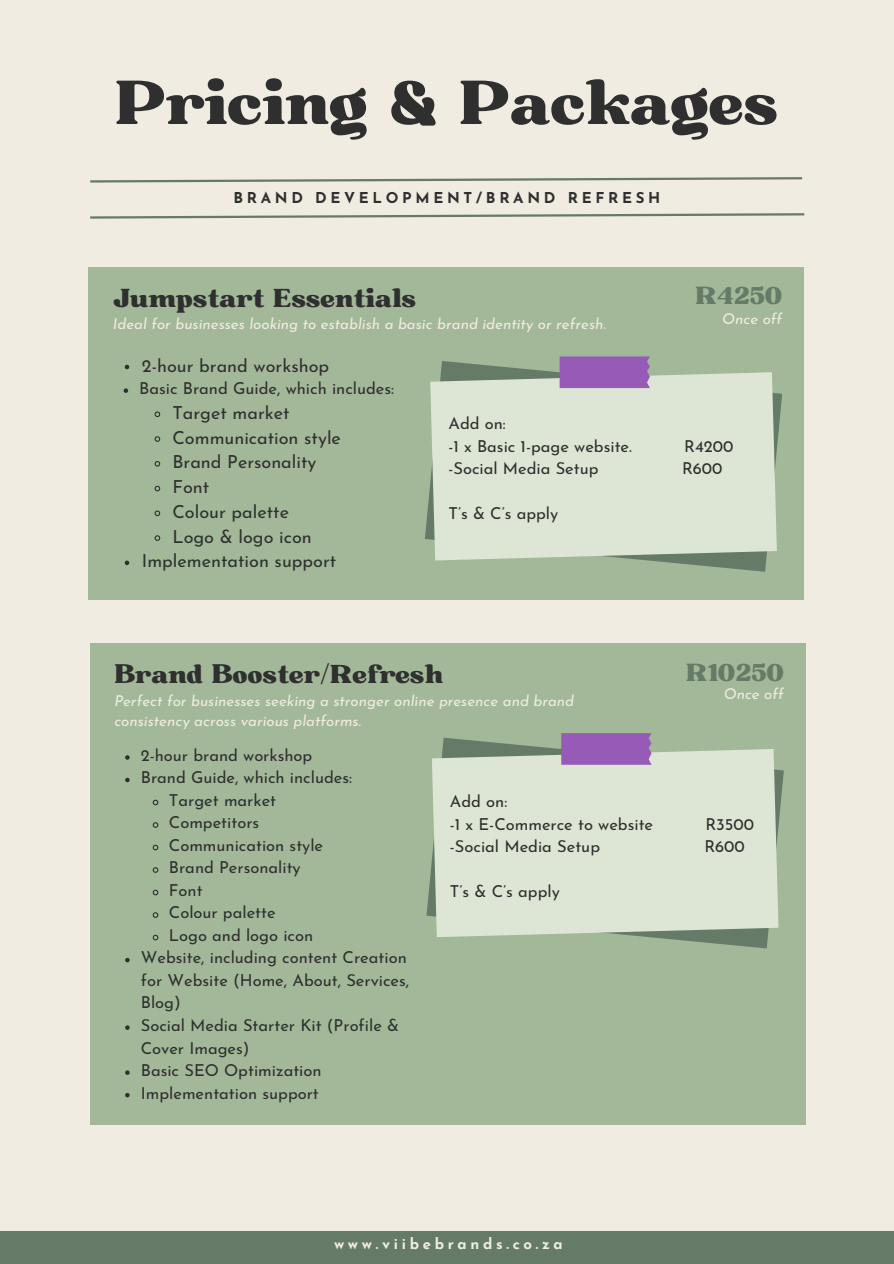
<style>
.page{position:relative;width:894px;height:1264px;background:#fff}
.page>*{position:absolute;margin:0;border:0;box-sizing:border-box;transform-origin:0 0}
.t1{font:60px "Bugaki";color:#2f2f2f}
.t2{font:25.05px "Bugaki";color:#2f2f2f}
.t3{font:24px "Bugaki";color:#667b67}
.t4{font:18px "Josefin Sans";color:#2f2f2f}
.t5{font:16.5px/22.5px "Josefin Sans";color:#2f2f2f}
.t6{font:italic 15px/20.2px "Josefin Sans";color:#f0ece1}
.t7{font:700 15px "Josefin Sans";letter-spacing:.245em;color:#2f2f2f}
.t8{font:700 15px "Josefin Sans";letter-spacing:.245em;color:#f0ece1}
</style>
<div class="page">
<div style="left:0;top:0;width:893px;height:1263px;background:#f0ece1"></div>
<div style="left:0;top:1230px;width:893px;height:33px;background:#667b67"></div>
<svg style="left:90px;top:177px;width:713px;height:6px"></svg>
<svg style="left:90px;top:213px;width:715px;height:6px"></svg>
<div style="left:88px;top:267px;width:715px;height:332px;background:#a3b899"></div>
<svg style="left:425px;top:361px;width:356px;height:210px"></svg>
<div style="left:430px;top:372px;width:346px;height:188px;background:#dde6d4"></div>
<div style="left:559px;top:356px;width:90px;height:32px;background:#965ab7"></div>
<svg style="left:125px;top:365px;width:4px;height:4px"></svg>
<svg style="left:124px;top:388px;width:4px;height:5px"></svg>
<svg style="left:154px;top:411px;width:7px;height:7px"></svg>
<svg style="left:154px;top:436px;width:7px;height:6px"></svg>
<svg style="left:154px;top:461px;width:7px;height:6px"></svg>
<svg style="left:154px;top:485px;width:7px;height:7px"></svg>
<svg style="left:154px;top:510px;width:7px;height:7px"></svg>
<svg style="left:154px;top:535px;width:7px;height:6px"></svg>
<svg style="left:125px;top:560px;width:4px;height:5px"></svg>
<div style="left:90px;top:643px;width:714px;height:482px;background:#a3b899"></div>
<svg style="left:426px;top:737px;width:357px;height:211px"></svg>
<div style="left:432px;top:749px;width:346px;height:188px;background:#dde6d4"></div>
<div style="left:561px;top:733px;width:90px;height:31px;background:#965ab7"></div>
<svg style="left:125px;top:755px;width:5px;height:4px"></svg>
<svg style="left:125px;top:777px;width:5px;height:5px"></svg>
<svg style="left:152px;top:799px;width:7px;height:7px"></svg>
<svg style="left:152px;top:822px;width:7px;height:6px"></svg>
<svg style="left:152px;top:844px;width:7px;height:7px"></svg>
<svg style="left:152px;top:867px;width:7px;height:6px"></svg>
<svg style="left:152px;top:889px;width:7px;height:7px"></svg>
<svg style="left:152px;top:912px;width:7px;height:6px"></svg>
<svg style="left:152px;top:934px;width:7px;height:7px"></svg>
<svg style="left:125px;top:957px;width:5px;height:5px"></svg>
<svg style="left:125px;top:1025px;width:5px;height:4px"></svg>
<svg style="left:125px;top:1070px;width:5px;height:4px"></svg>
<svg style="left:125px;top:1092px;width:5px;height:5px"></svg>
<p class="t1" style="left:115px;top:65px;width:664px">Pricing &amp; Packages</p>
<p class="t7" style="left:233px;top:191px;width:428px">BRAND DEVELOPMENT/BRAND REFRESH</p>
<p class="t2" style="left:113px;top:282px;width:305px">Jumpstart Essentials</p>
<p class="t3" style="left:695px;top:281px;width:88px">R4250</p>
<p class="t6" style="left:113px;top:315px;width:494px">Ideal for businesses looking to establish a basic brand identity or refresh.</p>
<p class="t6" style="left:722px;top:310px;width:62px">Once off</p>
<h1 class="t4" style="left:142px;top:358px;width:189px">2-hour brand workshop</h1>
<h5 class="t5" style="left:139px;top:378px;width:256px">Basic Brand Guide, which includes:</h5>
<h3 class="t4" style="left:172px;top:405px;width:119px">Target market</h3>
<h2 class="t4" style="left:172px;top:430px;width:170px">Communication style</h2>
<p class="t4" style="left:172px;top:455px;width:145px">Brand Personality</p>
<p class="t4" style="left:172px;top:479px;width:38px">Font</p>
<p class="t4" style="left:172px;top:504px;width:118px">Colour palette</p>
<p class="t4" style="left:172px;top:529px;width:141px">Logo &amp; logo icon</p>
<p class="t4" style="left:142px;top:554px;width:196px">Implementation support</p>
<p class="t5" style="left:448px;top:414px;width:185px">Add on:<br>-1 x Basic 1-page website.</p>
<p class="t5" style="left:684px;top:436px;width:51px">R4200</p>
<p class="t5" style="left:448px;top:459px;width:152px">-Social Media Setup</p>
<p class="t5" style="left:682px;top:459px;width:42px">R600</p>
<p class="t5" style="left:448px;top:504px;width:111px">T’s &amp; C’s apply</p>
<p class="t2" style="left:114px;top:659px;width:330px">Brand Booster/Refresh</p>
<p class="t3" style="left:686px;top:657px;width:99px">R10250</p>
<p class="t6" style="left:114px;top:691px;width:461px">Perfect for businesses seeking a stronger online presence and brand consistency across various platforms.</p>
<p class="t6" style="left:723px;top:685px;width:62px">Once off</p>
<h4 class="t5" style="left:141px;top:745px;width:173px">2-hour brand workshop</h4>
<h4 class="t5" style="left:141px;top:768px;width:213px">Brand Guide, which includes:</h4>
<h3 class="t5" style="left:169px;top:790px;width:109px">Target market</h3>
<h2 class="t5" style="left:169px;top:813px;width:92px">Competitors</h2>
<p class="t5" style="left:169px;top:835px;width:156px">Communication style</p>
<p class="t5" style="left:169px;top:858px;width:133px">Brand Personality</p>
<p class="t5" style="left:169px;top:880px;width:35px">Font</p>
<p class="t5" style="left:169px;top:903px;width:108px">Colour palette</p>
<p class="t5" style="left:169px;top:925px;width:146px">Logo and logo icon</p>
<p class="t5" style="left:141px;top:948px;width:270px">Website, including content Creation for Website (Home, About, Services,<br>Blog)</p>
<p class="t5" style="left:141px;top:1015px;width:260px">Social Media Starter Kit (Profile &amp;<br>Cover Images)</p>
<p class="t5" style="left:141px;top:1060px;width:182px">Basic SEO Optimization</p>
<p class="t5" style="left:141px;top:1083px;width:179px">Implementation support</p>
<p class="t5" style="left:450px;top:791px;width:205px">Add on:<br>-1 x E-Commerce to website</p>
<p class="t5" style="left:705px;top:814px;width:50px">R3500</p>
<p class="t5" style="left:450px;top:836px;width:152px">-Social Media Setup</p>
<p class="t5" style="left:704px;top:836px;width:42px">R600</p>
<p class="t5" style="left:450px;top:881px;width:111px">T’s &amp; C’s apply</p>
<h4 class="t8" style="left:334px;top:1237px;width:230px">www.viibebrands.co.za</h4>
</div>
